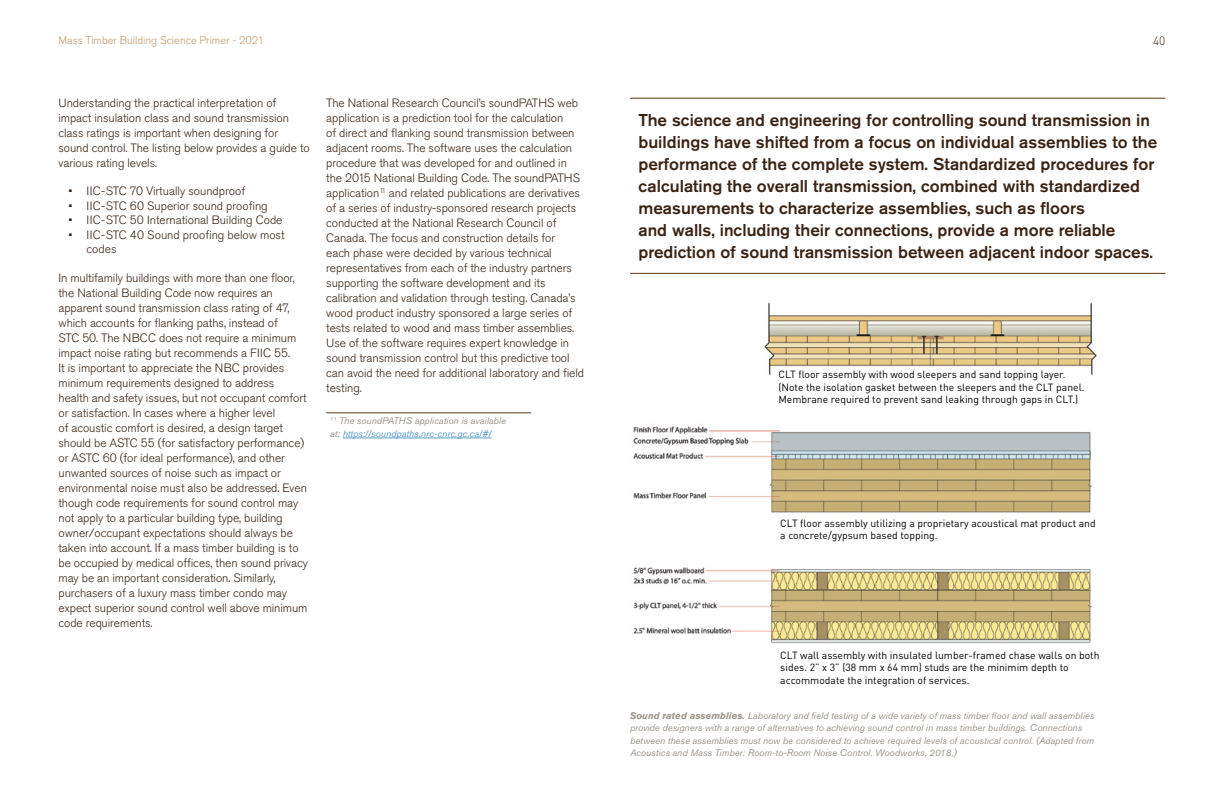
<style>
.page{position:relative;width:1224px;height:792px;background:#fff}
.page>*{position:absolute;margin:0;border:0;box-sizing:border-box;transform-origin:0 0}
.t1{font:500 17px/22px "Akzidenz Grotesk Std";color:#3a2313}
.t2{font:300 12px/15px "Akzidenz Grotesk Std";letter-spacing:-.005em;color:#3a2313}
.t3{font:300 12px "DIN Pro";color:#3a2313}
.t4{font:300 11px "Akzidenz Grotesk Std";color:#c2996d}
.t5{font:10.4px/12.5px "DIN Pro";color:#000}
.t6{font:italic 9.5px/12.5px "Akzidenz Grotesk Std";color:#9c948a}
.s1{color:#599cc8}
.s2{font-weight:700}
</style>
<div class="page">
<hr style="left:630px;top:98px;width:536px;height:1px;background:#5e3716">
<hr style="left:630px;top:273px;width:536px;height:1px;background:#5e3716">
<hr style="left:326px;top:413px;width:205px;height:1px;background:#5e3716">
<hr style="left:343px;top:438px;width:148px;height:1px;background:#599cc8">
<img style="left:764px;top:302px;width:333px;height:73px">
<img style="left:633px;top:426px;width:459px;height:87px">
<img style="left:633px;top:567px;width:459px;height:77px">
<p class="t4" style="left:58px;top:34px;width:207px">Mass Timber Building Science Primer - 2021</p>
<p class="t3" style="left:1153px;top:32px;width:14px">40</p>
<p class="t2" style="left:59px;top:96px;width:253px">Understanding the practical interpretation of impact insulation class and sound transmission class ratings is important when designing for sound control. The listing below provides a guide to various rating levels.</p>
<p class="t2" style="left:68px;top:184px;width:178px">• IIC-STC 70 Virtually soundproof</p>
<p class="t2" style="left:68px;top:198px;width:201px">• IIC-STC 60 Superior sound proofing</p>
<p class="t2" style="left:68px;top:213px;width:216px">• IIC-STC 50 International Building Code</p>
<p class="t2" style="left:86px;top:227px;width:200px;line-height:14.5px;text-indent:-18px">• IIC-STC 40 Sound proofing below most codes</p>
<p class="t2" style="left:59px;top:270px;width:251px">In multifamily buildings with more than one floor, the National Building Code now requires an apparent sound transmission class rating of 47, which accounts for flanking paths, instead of<br>STC 50. The NBCC does not require a minimum impact noise rating but recommends a FIIC 55.<br>It is important to appreciate the NBC provides minimum requirements designed to address<br>health and safety issues, but not occupant comfort or satisfaction. In cases where a higher level<br>of acoustic comfort is desired, a design target should be ASTC 55 (for satisfactory performance) or ASTC 60 (for ideal performance), and other unwanted sources of noise such as impact or environmental noise must also be addressed. Even though code requirements for sound control may not apply to a particular building type, building owner/occupant expectations should always be taken into account. If a mass timber building is to be occupied by medical offices, then sound privacy may be an important consideration. Similarly, purchasers of a luxury mass timber condo may expect superior sound control well above minimum code requirements.</p>
<p class="t2" style="left:326px;top:96px;width:259px">The National Research Council’s soundPATHS web application is a prediction tool for the calculation<br>of direct and flanking sound transmission between adjacent rooms. The software uses the calculation procedure that was developed for and outlined in the 2015 National Building Code. The soundPATHS application<sup>11</sup> and related publications are derivatives of a series of industry-sponsored research projects conducted at the National Research Council of Canada. The focus and construction details for<br>each phase were decided by various technical representatives from each of the industry partners supporting the software development and its calibration and validation through testing. Canada’s wood product industry sponsored a large series of tests related to wood and mass timber assemblies.<br>Use of the software requires expert knowledge in sound transmission control but this predictive tool can avoid the need for additional laboratory and field testing.</p>
<p class="t6" style="left:330px;top:415px;width:177px"><sup>11</sup> The soundPATHS application is available at: <span class="s1">https://soundpaths.nrc-cnrc.gc.ca/#/</span></p>
<p class="t1" style="left:638px;top:109px;width:520px">The science and engineering for controlling sound transmission in buildings have shifted from a focus on individual assemblies to the performance of the complete system. Standardized procedures for calculating the overall transmission, combined with standardized measurements to characterize assemblies, such as floors<br>and walls, including their connections, provide a more reliable prediction of sound transmission between adjacent indoor spaces.</p>
<p class="t5" style="left:778px;top:367px;width:308px">CLT floor assembly with wood sleepers and sand topping layer. (Note the isolation gasket between the sleepers and the CLT panel.<br>Membrane required to prevent sand leaking through gaps in CLT.)</p>
<p class="t5" style="left:780px;top:516px;width:317px">CLT floor assembly utilizing a proprietary acoustical mat product and a concrete/gypsum based topping.</p>
<p class="t5" style="left:780px;top:648px;width:321px">CLT wall assembly with insulated lumber-framed chase walls on both sides. 2” x 3” (38 mm x 64 mm) studs are the minimim depth to accommodate the integration of services.</p>
<p class="t6" style="left:630px;top:709px;width:466px"><span class="s2">Sound rated assemblies.</span> Laboratory and field testing of a wide variety of mass timber floor and wall assemblies provide designers with a range of alternatives to achieving sound control in mass timber buildings. Connections between these assemblies must now be considered to achieve required levels of acoustical control. (Adapted from Acoustics and Mass Timber: Room-to-Room Noise Control. Woodworks, 2018.)</p>
</div>
